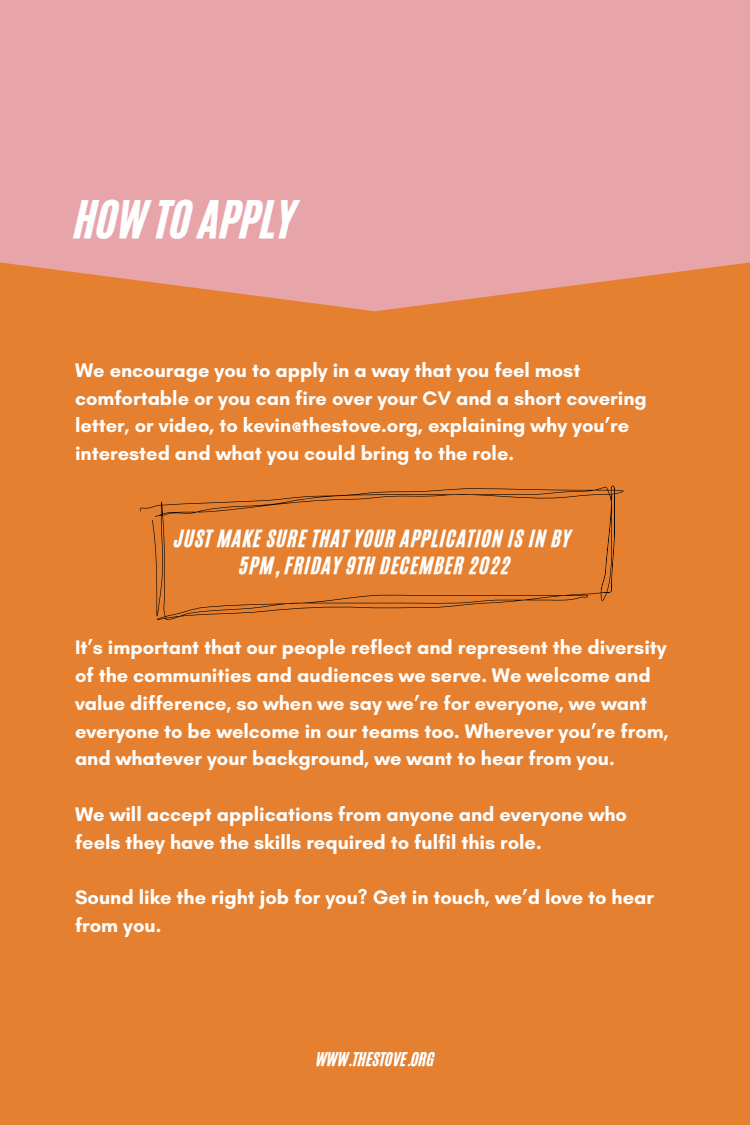
<style>
.page{position:relative;width:750px;height:1125px;background:#e48030}
.page>*{position:absolute;margin:0;border:0;box-sizing:border-box;transform-origin:0 0}
.t1{font:43.7px "CA Generated";color:#fefefe}
.t2{font:700 20px/27.8px "Glacial Indifference";color:#fefefe}
.t3{font:20px/27.8px "CA Generated";letter-spacing:.05em;color:#fefefe;text-align:center}
.t4{font:16px "CA Generated";color:#fefefe}
</style>
<div class="page">
<svg style="left:0;top:0;width:750px;height:311px;background:#e6a19f"></svg>
<svg style="left:140px;top:486px;width:483px;height:134px"></svg>
<h1 class="t1" style="left:75px;top:188px;width:222px">HOW TO APPLY</h1>
<p class="t2" style="left:75px;top:356px;width:573px">We encourage you to apply in a way that you feel most comfortable or you can fire over your CV and a short covering letter, or video, to kevin@thestove.org, explaining why you’re interested and what you could bring to the role.</p>
<p class="t3" style="left:174px;top:524px;width:398px">JUST MAKE SURE THAT YOUR APPLICATION IS IN BY<br>5PM, FRIDAY 9TH DECEMBER 2022</p>
<p class="t2" style="left:75px;top:633px;width:595px">It’s important that our people reflect and represent the diversity of the communities and audiences we serve. We welcome and value difference, so when we say we’re for everyone, we want everyone to be welcome in our teams too. Wherever you’re from, and whatever your background, we want to hear from you.</p>
<p class="t2" style="left:75px;top:800px;width:553px">We will accept applications from anyone and everyone who feels they have the skills required to fulfil this role.</p>
<p class="t2" style="left:75px;top:883px;width:581px">Sound like the right job for you? Get in touch, we’d love to hear from you.</p>
<p class="t4" style="left:316px;top:1048px;width:120px">WWW.THESTOVE.ORG</p>
</div>
